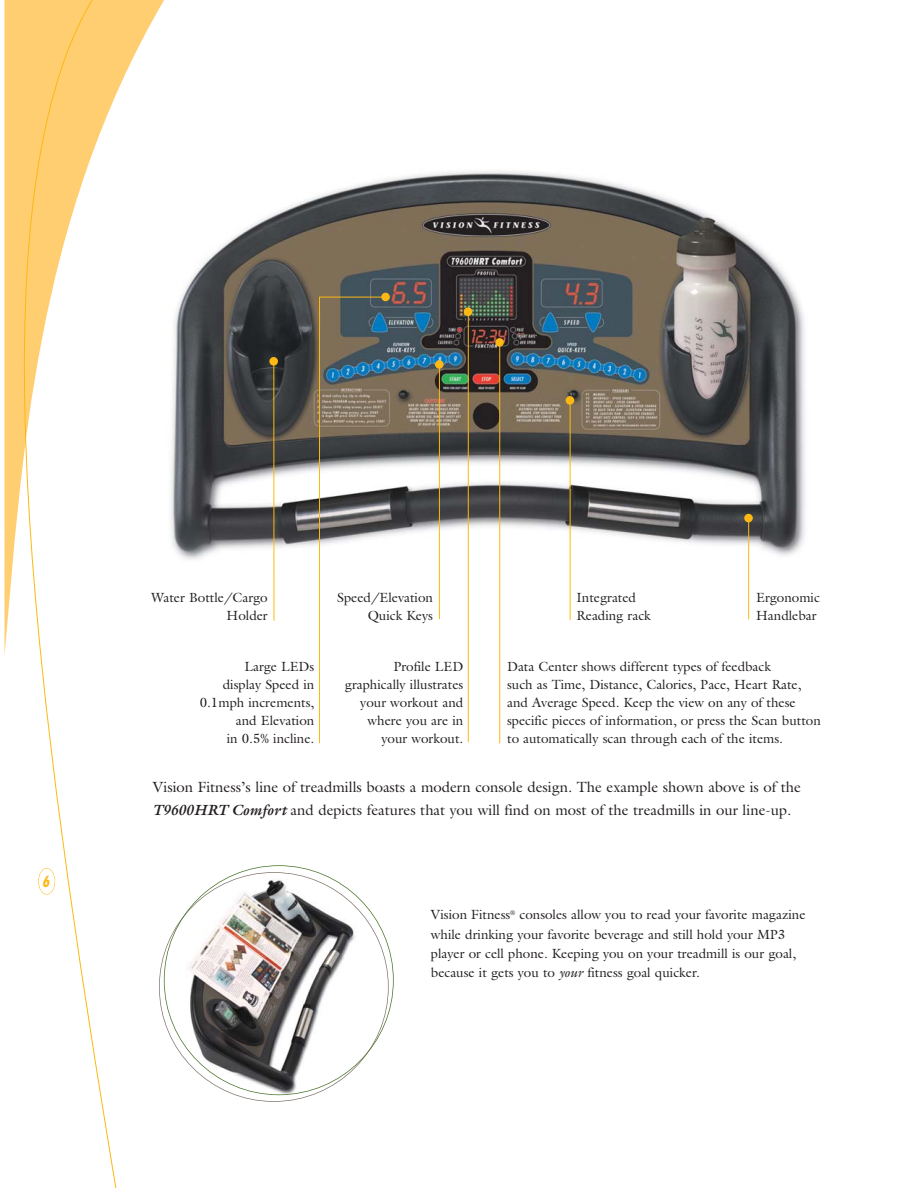
<style>
.page{position:relative;width:918px;height:1188px;background:#fff}
.page>*{position:absolute;margin:0;border:0;box-sizing:border-box;transform-origin:0 0}
.t1{font:14.85px/22.4px "Galliard";color:#231f20}
.t2{font:italic 700 condensed 14.85px "Futura";color:#fdb813}
.t3{font:13.35px/17.9px "Galliard";color:#231f20}
.s1{font-weight:700;font-style:italic}
.s2{font-style:italic}
</style>
<div class="page">
<img style="left:170px;top:171px;width:635px;height:397px">
<hr style="left:570px;top:401px;width:1px;height:219px;background:#fdb813">
<div style="left:566px;top:396px;width:8px;height:9px;background:#fdb813;border-radius:50%"></div>
<img style="left:167px;top:873px;width:195px;height:228px">
<hr style="left:273px;top:362px;width:1px;height:259px;background:#fdb813">
<div style="left:269px;top:357px;width:9px;height:9px;background:#fdb813;border-radius:50%"></div>
<hr style="left:468px;top:312px;width:1px;height:430px;background:#fdb813">
<div style="left:464px;top:307px;width:8px;height:9px;background:#fdb813;border-radius:50%"></div>
<hr style="left:499px;top:343px;width:1px;height:400px;background:#fdb813">
<div style="left:495px;top:338px;width:9px;height:9px;background:#fdb813;border-radius:50%"></div>
<svg style="left:319px;top:296px;width:67px;height:448px"></svg>
<div style="left:381px;top:293px;width:9px;height:8px;background:#fdb813;border-radius:50%"></div>
<hr style="left:748px;top:518px;width:1px;height:101px;background:#fdb813">
<div style="left:744px;top:514px;width:9px;height:8px;background:#fdb813;border-radius:50%"></div>
<hr style="left:439px;top:365px;width:1px;height:254px;background:#fdb813">
<div style="left:435px;top:360px;width:9px;height:9px;background:#fdb813;border-radius:50%"></div>
<svg style="left:117px;top:0;width:47px;height:92px"></svg>
<svg style="left:4px;top:0;width:113px;height:1188px"></svg>
<p class="t2" style="left:42px;top:875px;width:9px">6</p>
<p class="t3" style="left:152px;top:590px;width:118px;text-align:right">Water Bottle/Cargo<br>Holder</p>
<p class="t3" style="left:200px;top:659px;width:116px;text-align:right">Large LEDs<br>display Speed in<br>0.1mph increments, and Elevation<br>in 0.5% incline.</p>
<p class="t3" style="left:337px;top:590px;width:97px;text-align:right">Speed/Elevation<br>Quick Keys</p>
<p class="t3" style="left:577px;top:590px;width:76px">Integrated<br>Reading rack</p>
<p class="t3" style="left:756px;top:590px;width:65px">Ergonomic<br>Handlebar</p>
<p class="t3" style="left:345px;top:659px;width:120px;text-align:right">Profile LED graphically illustrates your workout and where you are in your workout.</p>
<p class="t3" style="left:507px;top:659px;width:315px">Data Center shows different types of feedback<br>such as Time, Distance, Calories, Pace, Heart Rate, and Average Speed. Keep the view on any of these specific pieces of information, or press the Scan button to automatically scan through each of the items.</p>
<p class="t1" style="left:153px;top:778px;width:650px">Vision Fitness’s line of treadmills boasts a modern console design. The example shown above is of the<br><span class="s1">T9600HRT Comfort</span> and depicts features that you will find on most of the treadmills in our line-up.</p>
<p class="t3" style="left:431px;top:906px;width:376px;line-height:19.4px">Vision Fitness<sup>®</sup> consoles allow you to read your favorite magazine while drinking your favorite beverage and still hold your MP3 player or cell phone. Keeping you on your treadmill is our goal, because it gets you to <span class="s2">your</span> fitness goal quicker.</p>
</div>
